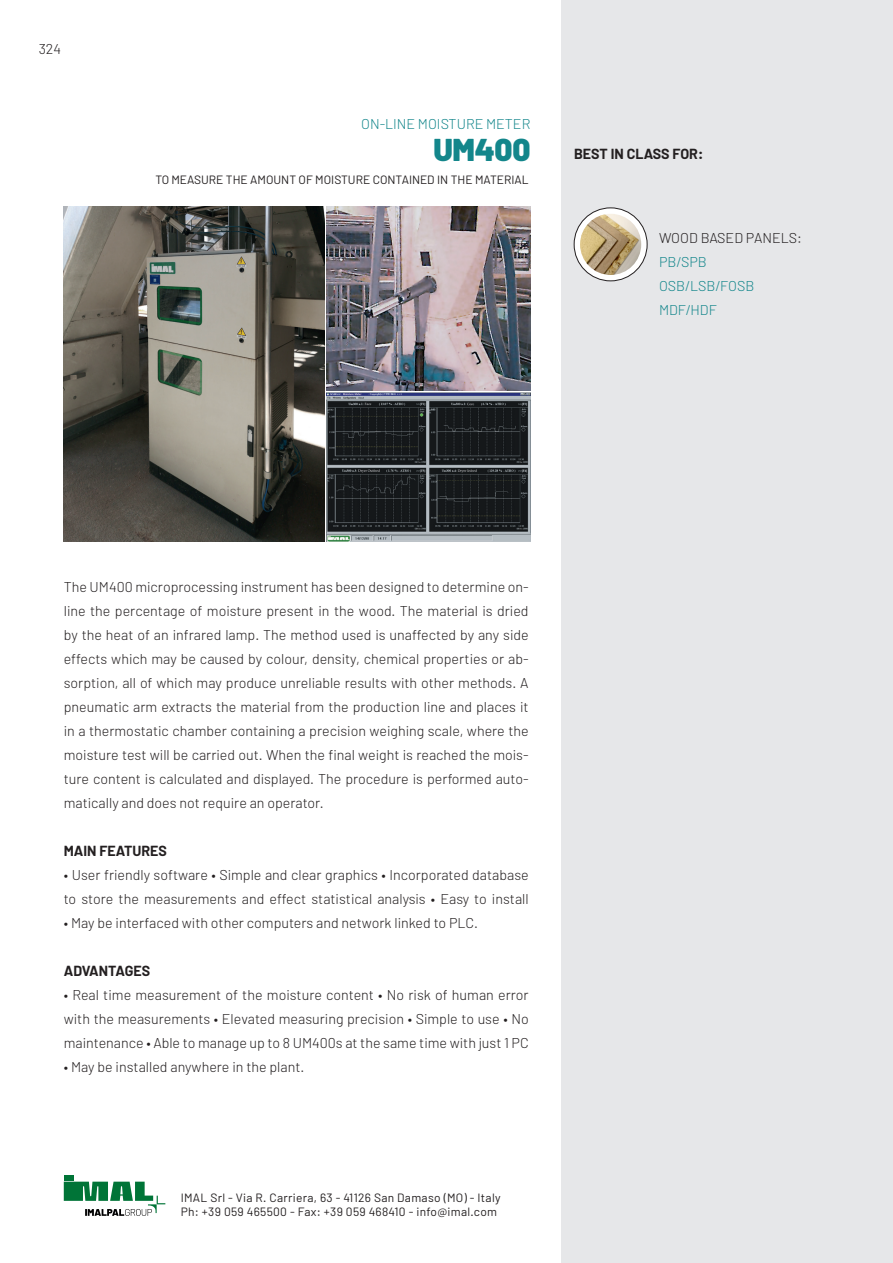
<style>
.page{position:relative;width:893px;height:1263px;background:#fff}
.page>*{position:absolute;margin:0;border:0;box-sizing:border-box;transform-origin:0 0}
.t1{font:900 31.5px "Barlow";letter-spacing:-.01em;color:#13868b}
.PARAGRAFO_BASE{font:300 14.25px/24px "Barlow";color:#231f20;text-align:justify}
.PARAGRAFO_BASE-2{font:300 14.25px "Barlow";color:#13868b}
.PARAGRAFO_BASE-3{font:700 14.25px "Barlow";color:#231f20}
.PARAGRAFO_BASE-4{font:12px "Barlow";letter-spacing:.025em;color:#231f20}
.Intestazione{font:12px "Barlow";color:#231f20}
.s1{color:#13868b}
</style>
<div class="page">
<div style="left:561px;top:0;width:332px;height:1263px;background:#e6e7e9"></div>
<svg style="left:574px;top:208px;width:73px;height:73px"></svg>
<div style="left:574px;top:208px;width:73px;height:73px;border:1px solid #231f20;border-radius:50%"></div>
<img style="left:580px;top:214px;width:61px;height:61px;border-radius:31px">
<img style="left:64px;top:207px;width:260px;height:335px">
<img style="left:327px;top:207px;width:203px;height:184px">
<img style="left:327px;top:393px;width:203px;height:149px">
<div style="left:64px;top:1175px;width:9px;height:5px;background:#007437"></div>
<svg style="left:64px;top:1182px;width:101px;height:34px"></svg>
<p class="PARAGRAFO_BASE" style="left:39px;top:37px;width:24px">324</p>
<p class="PARAGRAFO_BASE-2" style="left:361px;top:115px;width:171px">ON-LINE MOISTURE METER</p>
<p class="t1" style="left:433px;top:130px;width:98px">UM400</p>
<p class="Intestazione" style="left:155px;top:173px;width:375px">TO MEASURE THE AMOUNT OF MOISTURE CONTAINED IN THE MATERIAL</p>
<p class="PARAGRAFO_BASE-3" style="left:574px;top:145px;width:131px">BEST IN CLASS FOR:</p>
<p class="PARAGRAFO_BASE" style="left:659px;top:226px;width:144px">WOOD BASED PANELS:<br><span class="s1">PB/SPB</span></p>
<p class="PARAGRAFO_BASE-2" style="left:659px;top:277px;width:97px">OSB/LSB/FOSB</p>
<p class="PARAGRAFO_BASE-2" style="left:659px;top:301px;width:59px">MDF/HDF</p>
<p class="PARAGRAFO_BASE" style="left:64px;top:574px;width:466px">The UM400 microprocessing instrument has been designed to determine on&shy;line the percentage of moisture present in the wood. The material is dried by the heat of an infrared lamp. The method used is unaffected by any side effects which may be caused by colour, density, chemical properties or ab&shy;sorption, all of which may produce unreliable results with other methods. A pneumatic arm extracts the material from the production line and places it in a thermostatic chamber containing a precision weighing scale, where the moisture test will be carried out. When the final weight is reached the mois&shy;ture content is calculated and displayed. The procedure is performed auto&shy;matically and does not require an operator.</p>
<p class="PARAGRAFO_BASE-3" style="left:64px;top:842px;width:105px">MAIN FEATURES</p>
<p class="PARAGRAFO_BASE" style="left:64px;top:862px;width:466px">• User friendly software • Simple and clear graphics • Incorporated database to store the measurements and effect statistical analysis • Easy to install</p>
<p class="PARAGRAFO_BASE" style="left:64px;top:910px;width:416px">• May be interfaced with other computers and network linked to PLC.</p>
<p class="PARAGRAFO_BASE-3" style="left:64px;top:962px;width:88px">ADVANTAGES</p>
<p class="PARAGRAFO_BASE" style="left:64px;top:982px;width:466px">• Real time measurement of the moisture content • No risk of human error with the measurements • Elevated measuring precision • Simple to use • No maintenance • Able to manage up to 8 UM400s at the same time with just 1 PC</p>
<p class="PARAGRAFO_BASE" style="left:64px;top:1054px;width:242px">• May be installed anywhere in the plant.</p>
<p class="PARAGRAFO_BASE-4" style="left:181px;top:1190px;width:321px">IMAL Srl - Via R. Carriera, 63 - 41126 San Damaso (MO) - Italy</p>
<p class="PARAGRAFO_BASE-4" style="left:181px;top:1204px;width:318px">Ph: +39 059 465500 - Fax: +39 059 468410 - info@imal.com</p>
</div>
